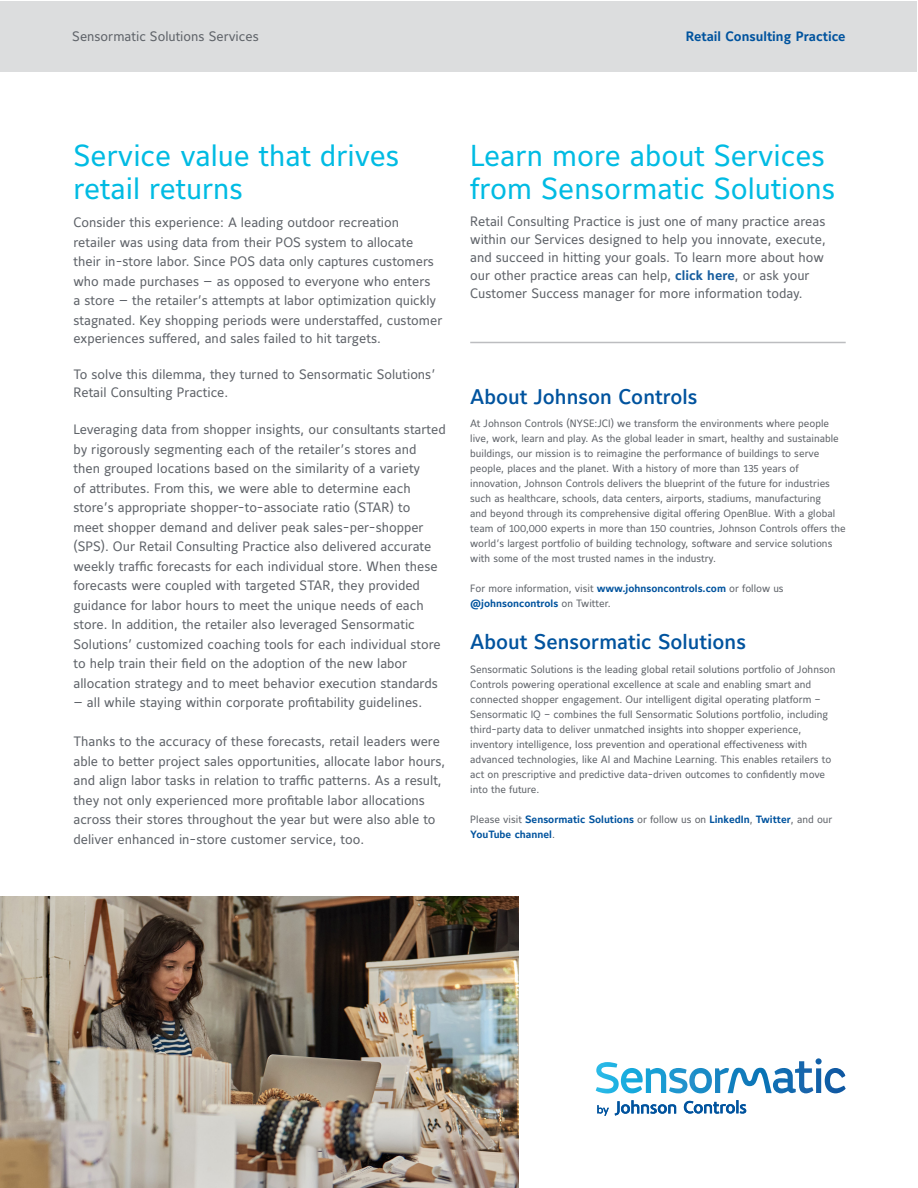
<style>
.page{position:relative;width:918px;height:1188px;background:#fff}
.page>*{position:absolute;margin:0;border:0;box-sizing:border-box;transform-origin:0 0}
.t1{font:30px/33px "Maurea Jci Lf ML";color:#00bbe3}
.t2{font:500 21px "Maurea Jci Lf ML";color:#00539e}
.t3{font:13.5px/19.5px "Maurea Jci Lf ML";color:#5f6369}
.t4{font:700 13.5px "Maurea Jci Lf ML";color:#00539e}
.t5{font:10.5px/15px "Maurea Jci Lf ML";color:#5f6369}
.t6{font:700 10.5px/15px "Maurea Jci Lf ML";color:#00539e}
.s1{font-weight:700;color:#175d9e}
.s2{font-weight:700;color:#00539e}
.s3{font-weight:400;color:#5f6369}
</style>
<div class="page">
<svg style="left:596px;top:1058px;width:250px;height:35px"></svg>
<svg style="left:684px;top:1100px;width:62px;height:14px"></svg>
<svg style="left:615px;top:1100px;width:61px;height:16px"></svg>
<svg style="left:597px;top:1105px;width:12px;height:11px"></svg>
<div style="left:1px;top:1px;width:916px;height:71px;background:#dcddde"></div>
<img style="left:1px;top:896px;width:518px;height:292px">
<hr style="left:470px;top:342px;width:376px;height:1px;background:#bcbdc0">
<p class="t3" style="left:72px;top:27px;width:188px">Sensormatic Solutions Services</p>
<p class="t4" style="left:686px;top:28px;width:161px">Retail Consulting Practice</p>
<p class="t1" style="left:73px;top:139px;width:327px">Service value that drives retail returns</p>
<p class="t3" style="left:73px;top:213px;width:370px">Consider this experience: A leading outdoor recreation retailer was using data from their POS system to allocate their in-store labor. Since POS data only captures customers who made purchases — as opposed to everyone who enters<br>a store — the retailer’s attempts at labor optimization quickly stagnated. Key shopping periods were understaffed, customer</p>
<p class="t3" style="left:73px;top:328px;width:309px">experiences suffered, and sales failed to hit targets.</p>
<p class="t3" style="left:73px;top:365px;width:363px;line-height:18px">To solve this dilemma, they turned to Sensormatic Solutions’<br>Retail Consulting Practice.</p>
<p class="t3" style="left:73px;top:420px;width:374px">Leveraging data from shopper insights, our consultants started by rigorously segmenting each of the retailer’s stores and then grouped locations based on the similarity of a variety<br>of attributes. From this, we were able to determine each store’s appropriate shopper-to-associate ratio (STAR) to<br>meet shopper demand and deliver peak sales-per-shopper (SPS). Our Retail Consulting Practice also delivered accurate weekly traffic forecasts for each individual store. When these forecasts were coupled with targeted STAR, they provided guidance for labor hours to meet the unique needs of each store. In addition, the retailer also leveraged Sensormatic Solutions’ customized coaching tools for each individual store to help train their field on the adoption of the new labor allocation strategy and to meet behavior execution standards</p>
<p class="t3" style="left:73px;top:693px;width:350px">— all while staying within corporate profitability guidelines.</p>
<p class="t3" style="left:73px;top:732px;width:373px">Thanks to the accuracy of these forecasts, retail leaders were able to better project sales opportunities, allocate labor hours, and align labor tasks in relation to traffic patterns. As a result, they not only experienced more profitable labor allocations across their stores throughout the year but were also able to deliver enhanced in-store customer service, too.</p>
<p class="t1" style="left:470px;top:139px;width:367px">Learn more about Services from Sensormatic Solutions</p>
<p class="t3" style="left:470px;top:212px;width:357px;line-height:18px">Retail Consulting Practice is just one of many practice areas within our Services designed to help you innovate, execute, and succeed in hitting your goals. To learn more about how our other practice areas can help, <span class="s1">click here</span>, or ask your Customer Success manager for more information today.</p>
<p class="t2" style="left:470px;top:384px;width:229px">About Johnson Controls</p>
<p class="t5" style="left:470px;top:416px;width:377px">At Johnson Controls (NYSE:JCI) we transform the environments where people live, work, learn and play. As the global leader in smart, healthy and sustainable buildings, our mission is to reimagine the performance of buildings to serve people, places and the planet. With a history of more than 135 years of innovation, Johnson Controls delivers the blueprint of the future for industries such as healthcare, schools, data centers, airports, stadiums, manufacturing<br>and beyond through its comprehensive digital offering OpenBlue. With a global team of 100,000 experts in more than 150 countries, Johnson Controls offers the world’s largest portfolio of building technology, software and service solutions with some of the most trusted names in the industry.</p>
<p class="t5" style="left:470px;top:581px;width:315px">For more information, visit <span class="s2">www.johnsoncontrols.com</span> or follow us <span class="s2">@johnsoncontrols</span> on Twitter.</p>
<p class="t2" style="left:470px;top:630px;width:277px">About Sensormatic Solutions</p>
<p class="t5" style="left:470px;top:662px;width:367px">Sensormatic Solutions is the leading global retail solutions portfolio of Johnson Controls powering operational excellence at scale and enabling smart and connected shopper engagement. Our intelligent digital operating platform – Sensormatic IQ – combines the full Sensormatic Solutions portfolio, including third-party data to deliver unmatched insights into shopper experience, inventory intelligence, loss prevention and operational effectiveness with advanced technologies, like AI and Machine Learning. This enables retailers to act on prescriptive and predictive data-driven outcomes to confidently move into the future.</p>
<p class="t6" style="left:470px;top:812px;width:364px"><span class="s3">Please visit</span> Sensormatic Solutions <span class="s3">or follow us on</span> LinkedIn<span class="s3">,</span> Twitter<span class="s3">, and our<br></span>YouTube channel<span class="s3">.</span></p>
</div>
